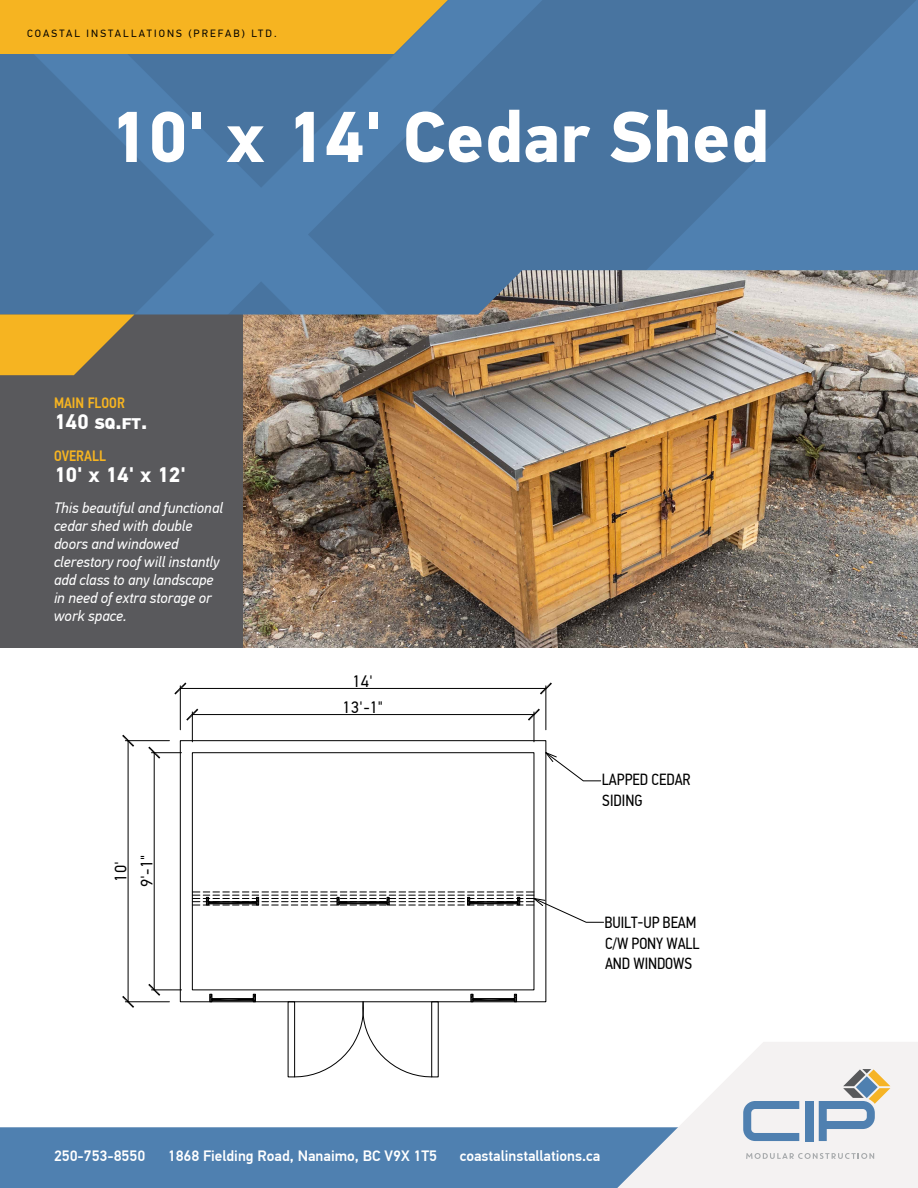
<style>
.page{position:relative;width:918px;height:1188px;background:#fff}
.page>*{position:absolute;margin:0;border:0;box-sizing:border-box;transform-origin:0 0}
.t1{font:700 72px "PF Din Text Pro";color:#fff}
.t2{font:700 21px "PF Din Text Pro";color:#fff}
.t3{font:16.5px/26px "PF Din Text Pro";color:#000;text-align:center}
.t4{font:16.2px/20.1px "PF Din Text Cond Pro";letter-spacing:-.005em;color:#000}
.t5{font:italic 15px/18px "PF Din Text Pro";color:#fff}
.t6{font:500 15px "PF Din Text Pro";color:#fff}
.t7{font:500 15px "PF Din Text Cond Pro";color:#f6b421}
.t8{font:10.5px "PF Din Text Pro";letter-spacing:.2em;color:#000}
</style>
<div class="page">
<div style="left:0;top:1127px;width:617px;height:61px;background:#4f80b0"></div>
<svg style="left:617px;top:1042px;width:301px;height:146px;fill:#f4f2f2"></svg>
<img style="left:243px;top:315px;width:675px;height:333px">
<div style="left:0;top:270px;width:243px;height:378px;background:#59595c"></div>
<div style="left:214px;top:188px;width:94px;height:93px;background:#4f80b0"></div>
<svg style="left:214px;top:54px;width:94px;height:134px;fill:#4874a0"></svg>
<svg style="left:308px;top:0;width:610px;height:315px;fill:#4874a0"></svg>
<svg style="left:0;top:54px;width:214px;height:227px;fill:#4874a0"></svg>
<div style="left:0;top:0;width:448px;height:54px;background:#f6b421"></div>
<svg style="left:0;top:281px;width:415px;height:94px"></svg>
<div style="left:180px;top:740px;width:366px;height:262px;border:1px solid #000"></div>
<div style="left:192px;top:752px;width:342px;height:238px;border:1px solid #000"></div>
<svg style="left:209px;top:994px;width:47px;height:8px"></svg>
<div style="left:212px;top:998px;width:42px;height:3px;border:1px solid #000"></div>
<svg style="left:470px;top:994px;width:47px;height:8px"></svg>
<div style="left:473px;top:998px;width:42px;height:3px;border:1px solid #000"></div>
<svg style="left:294px;top:1001px;width:139px;height:77px"></svg>
<hr style="left:180px;top:686px;width:1px;height:44px;background:#000">
<hr style="left:545px;top:686px;width:1px;height:44px;background:#000">
<hr style="left:180px;top:688px;width:366px;height:1px;background:#000">
<svg style="left:174px;top:683px;width:12px;height:12px"></svg>
<svg style="left:540px;top:683px;width:12px;height:12px"></svg>
<hr style="left:125px;top:1001px;width:44px;height:1px;background:#000">
<hr style="left:125px;top:740px;width:44px;height:1px;background:#000">
<hr style="left:128px;top:741px;width:1px;height:261px;background:#000">
<svg style="left:122px;top:996px;width:12px;height:12px"></svg>
<svg style="left:122px;top:735px;width:12px;height:12px"></svg>
<hr style="left:151px;top:752px;width:30px;height:1px;background:#000">
<hr style="left:151px;top:989px;width:30px;height:1px;background:#000">
<hr style="left:154px;top:753px;width:1px;height:237px;background:#000">
<svg style="left:148px;top:747px;width:12px;height:12px"></svg>
<svg style="left:148px;top:984px;width:12px;height:12px"></svg>
<hr style="left:192px;top:712px;width:1px;height:30px;background:#000">
<hr style="left:534px;top:712px;width:1px;height:30px;background:#000">
<hr style="left:192px;top:714px;width:342px;height:1px;background:#000">
<svg style="left:186px;top:709px;width:12px;height:12px"></svg>
<svg style="left:528px;top:709px;width:12px;height:12px"></svg>
<svg style="left:544px;top:751px;width:58px;height:31px"></svg>
<svg style="left:192px;top:892px;width:412px;height:31px"></svg>
<svg style="left:743px;top:1101px;width:56px;height:40px"></svg>
<div style="left:805px;top:1101px;width:8px;height:40px;background:#4f80b0"></div>
<svg style="left:746px;top:1153px;width:128px;height:6px"></svg>
<svg style="left:819px;top:1069px;width:71px;height:72px"></svg>
<p class="t8" style="left:27px;top:27px;width:251px">COASTAL INSTALLATIONS (PREFAB) LTD.</p>
<h1 class="t1" style="left:108px;top:93px;width:663px">10' x 14' Cedar Shed</h1>
<p class="t7" style="left:54px;top:394px;width:72px">MAIN FLOOR</p>
<h2 class="t2" style="left:54px;top:409px;width:95px">140 SQ.FT.</h2>
<p class="t7" style="left:54px;top:447px;width:53px">OVERALL</p>
<h2 class="t2" style="left:54px;top:462px;width:133px">10' x 14' x 12'</h2>
<p class="t5" style="left:54px;top:499px;width:171px">This beautiful and functional cedar shed with double doors and windowed clerestory roof will instantly add class to any landscape in need of extra storage or work space.</p>
<p class="t3" style="left:108px;top:887px;width:34px;rotate:-90deg">10'<br>9'-1"</p>
<p class="t3" style="left:353px;top:669px;width:22px">14'</p>
<p class="t3" style="left:343px;top:695px;width:42px">13'-1"</p>
<p class="t4" style="left:602px;top:770px;width:91px">LAPPED CEDAR<br>SIDING</p>
<p class="t4" style="left:604px;top:913px;width:97px">BUILT-UP BEAM<br>C/W PONY WALL<br>AND WINDOWS</p>
<p class="t6" style="left:54px;top:1147px;width:93px">250-753-8550</p>
<p class="t6" style="left:168px;top:1147px;width:271px">1868 Fielding Road, Nanaimo, BC V9X 1T5</p>
<p class="t6" style="left:460px;top:1147px;width:142px">coastalinstallations.ca</p>
</div>
